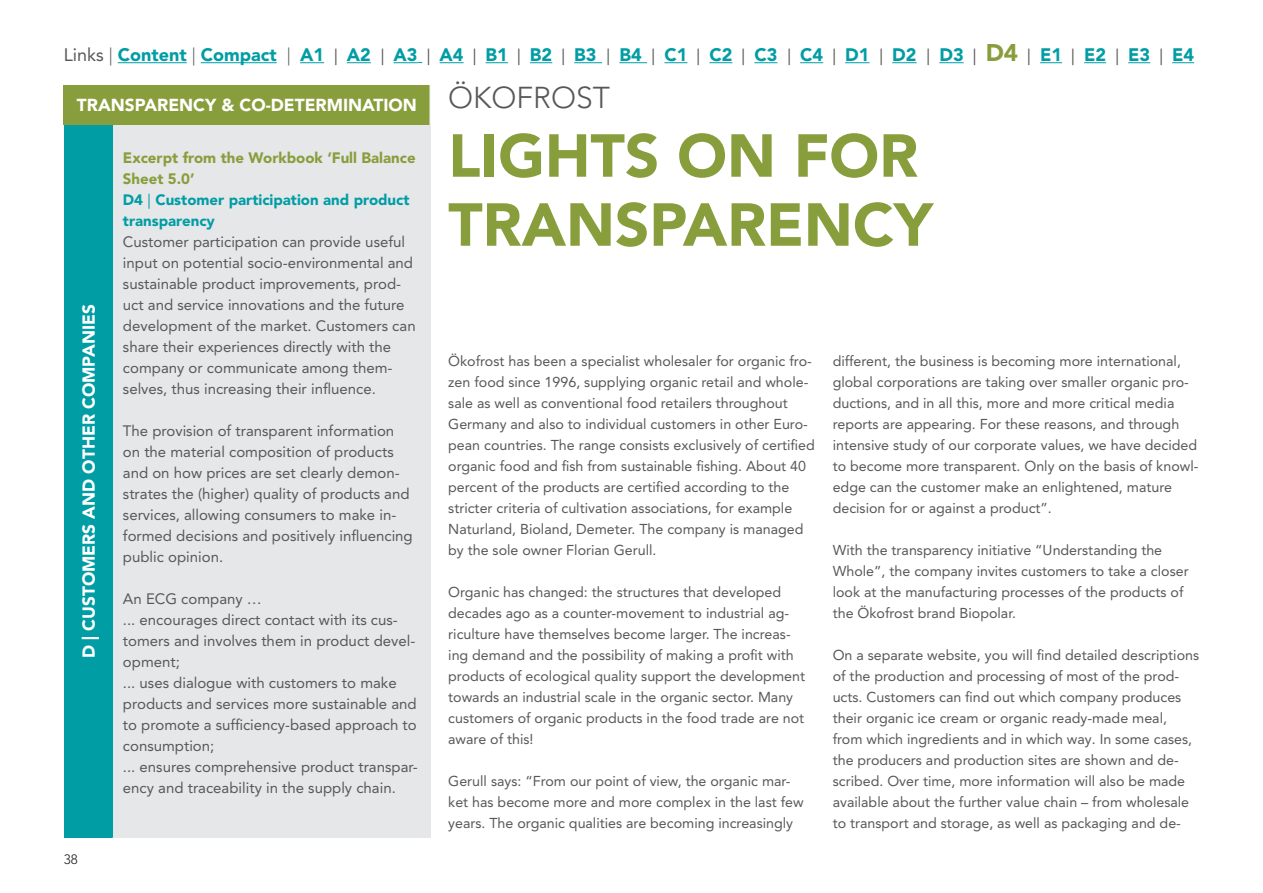
<style>
.page{position:relative;width:1263px;height:893px;background:#fff}
.page>*{position:absolute;margin:0;border:0;box-sizing:border-box;transform-origin:0 0}
.t1{font:900 60px/69px "Avenir LT Pro";color:#889e3c}
.t2{font:300 30px "Avenir LT Pro";color:#57585a}
.t3{font:900 18px "Avenir LT Pro";color:#009da5}
.HL_TABELLE{font:900 17.25px "Avenir LT Pro";color:#fff}
.t4{font:15px/21px "Avenir LT Pro";color:#57585a}
.textTabelle{font:900 15px/21px "Avenir LT Pro";color:#009da5}
.textTabelle-2{font:900 15px/21px "Avenir LT Pro";color:#889e3c}
.t5{font:14.25px/21px "Avenir LT Pro";color:#57585a}
.t6{font:300 13.5px "Avenir LT Pro";color:#231f20}
.s1{font-weight:400;color:#57585a}
.s2{font-weight:300;color:#57585a}
.s3{font-weight:400;font-size:16.5px;color:#57585a}
.s4{font-size:24px;color:#889e3c}
.s5{font-weight:400}
</style>
<div class="page">
<div style="left:64px;top:85px;width:366px;height:753px;background:#e6e7e9"></div>
<div style="left:64px;top:85px;width:366px;height:40px;background:#889e3c"></div>
<div style="left:64px;top:125px;width:49px;height:712px;background:#009da5"></div>
<hr style="left:430px;top:125px;width:1px;height:712px;background:#e6e7e9">
<hr style="left:118px;top:62px;width:69px;height:1px;background:#009da5">
<hr style="left:201px;top:62px;width:76px;height:1px;background:#009da5">
<svg style="left:300px;top:62px;width:24px;height:1px"></svg>
<svg style="left:347px;top:62px;width:24px;height:1px"></svg>
<svg style="left:394px;top:62px;width:28px;height:1px"></svg>
<svg style="left:440px;top:62px;width:24px;height:1px"></svg>
<svg style="left:486px;top:62px;width:22px;height:1px"></svg>
<svg style="left:530px;top:62px;width:22px;height:1px"></svg>
<svg style="left:574px;top:62px;width:28px;height:1px"></svg>
<svg style="left:619px;top:62px;width:28px;height:1px"></svg>
<svg style="left:664px;top:62px;width:23px;height:1px"></svg>
<svg style="left:709px;top:62px;width:23px;height:1px"></svg>
<svg style="left:754px;top:62px;width:23px;height:1px"></svg>
<svg style="left:800px;top:62px;width:23px;height:1px"></svg>
<svg style="left:845px;top:62px;width:24px;height:1px"></svg>
<svg style="left:892px;top:62px;width:24px;height:1px"></svg>
<svg style="left:939px;top:62px;width:25px;height:1px"></svg>
<svg style="left:1040px;top:62px;width:22px;height:1px"></svg>
<svg style="left:1084px;top:62px;width:22px;height:1px"></svg>
<svg style="left:1128px;top:62px;width:22px;height:1px"></svg>
<svg style="left:1172px;top:62px;width:22px;height:1px"></svg>
<p class="t3" style="left:64px;top:44px;width:1132px"><span class="s1">Links</span> <span class="s2">|</span> Content <span class="s2">|</span> Compact <span class="s2">|</span> A1 <span class="s3">|</span> A2 <span class="s3">|</span> A3 <span class="s3">|</span> A4 <span class="s3">|</span> B1 <span class="s3">|</span> B2 <span class="s3">|</span> B3 <span class="s3">|</span> B4 <span class="s3">|</span> C1 <span class="s3">|</span> C2 <span class="s3">|</span> C3 <span class="s3">|</span> C4 <span class="s3">|</span> D1 <span class="s3">|</span> D2 <span class="s3">|</span> D3 <span class="s3">|</span> <span class="s4">D4</span> <span class="s3">|</span> E1 <span class="s3">|</span> E2 <span class="s3">|</span> E3 <span class="s3">|</span> E4</p>
<p class="HL_TABELLE" style="left:77px;top:95px;width:341px">TRANSPARENCY &amp; CO-DETERMINATION</p>
<p class="HL_TABELLE" style="left:78px;top:658px;width:355px;rotate:-90deg">D | CUSTOMERS AND OTHER COMPANIES</p>
<p class="t6" style="left:64px;top:851px;width:16px">38</p>
<p class="textTabelle-2" style="left:123px;top:147px;width:294px">Excerpt from the Workbook ‘Full Balance<br>Sheet 5.0’</p>
<p class="textTabelle" style="left:123px;top:189px;width:288px">D4 <span class="s5">|</span> Customer participation and product transparency</p>
<p class="t4" style="left:123px;top:231px;width:294px">Customer participation can provide useful input on potential socio-environmental and sustainable product improvements, prod&shy;uct and service innovations and the future development of the market. Customers can share their experiences directly with the company or communicate among them&shy;selves, thus increasing their influence.</p>
<p class="t4" style="left:123px;top:420px;width:291px">The provision of transparent information on the material composition of products and on how prices are set clearly demon&shy;strates the (higher) quality of products and services, allowing consumers to make in&shy;formed decisions and positively influencing public opinion.</p>
<p class="t4" style="left:123px;top:588px;width:140px">An ECG company …</p>
<p class="t4" style="left:123px;top:609px;width:294px">... encourages direct contact with its cus&shy;tomers and involves them in product devel&shy;opment;</p>
<p class="t4" style="left:123px;top:672px;width:295px">... uses dialogue with customers to make products and services more sustainable and to promote a sufficiency-based approach to consumption;</p>
<p class="t4" style="left:123px;top:756px;width:296px">... ensures comprehensive product transpar&shy;ency and traceability in the supply chain.</p>
<p class="t2" style="left:448px;top:80px;width:163px">ÖKOFROST</p>
<p class="t1" style="left:448px;top:121px;width:486px">LIGHTS ON FOR<br>TRANSPARENCY</p>
<p class="t5" style="left:448px;top:351px;width:368px">Ökofrost has been a specialist wholesaler for organic fro&shy;zen food since 1996, supplying organic retail and whole&shy;sale as well as conventional food retailers throughout Germany and also to individual customers in other Euro&shy;pean countries. The range consists exclusively of certified organic food and fish from sustainable fishing. About 40 percent of the products are certified according to the stricter criteria of cultivation associations, for example Naturland, Bioland, Demeter. The company is managed by the sole owner Florian Gerull.</p>
<p class="t5" style="left:448px;top:582px;width:358px">Organic has changed: the structures that developed decades ago as a counter-movement to industrial ag&shy;riculture have themselves become larger. The increas&shy;ing demand and the possibility of making a profit with products of ecological quality support the development towards an industrial scale in the organic sector. Many customers of organic products in the food trade are not aware of this!</p>
<p class="t5" style="left:448px;top:771px;width:357px">Gerull says: “From our point of view, the organic mar&shy;ket has become more and more complex in the last few years. The organic qualities are becoming increasingly</p>
<p class="t5" style="left:833px;top:351px;width:367px">different, the business is becoming more international, global corporations are taking over smaller organic pro&shy;ductions, and in all this, more and more critical media reports are appearing. For these reasons, and through intensive study of our corporate values, we have decided to become more transparent. Only on the basis of knowl&shy;edge can the customer make an enlightened, mature decision for or against a product”.</p>
<p class="t5" style="left:833px;top:540px;width:357px">With the transparency initiative “Understanding the Whole”, the company invites customers to take a closer look at the manufacturing processes of the products of the Ökofrost brand Biopolar.</p>
<p class="t5" style="left:833px;top:645px;width:368px">On a separate website, you will find detailed descriptions of the production and processing of most of the prod&shy;ucts. Customers can find out which company produces their organic ice cream or organic ready-made meal, from which ingredients and in which way. In some cases, the producers and production sites are shown and de&shy;scribed. Over time, more information will also be made available about the further value chain – from wholesale to transport and storage, as well as packaging and de-</p>
</div>
